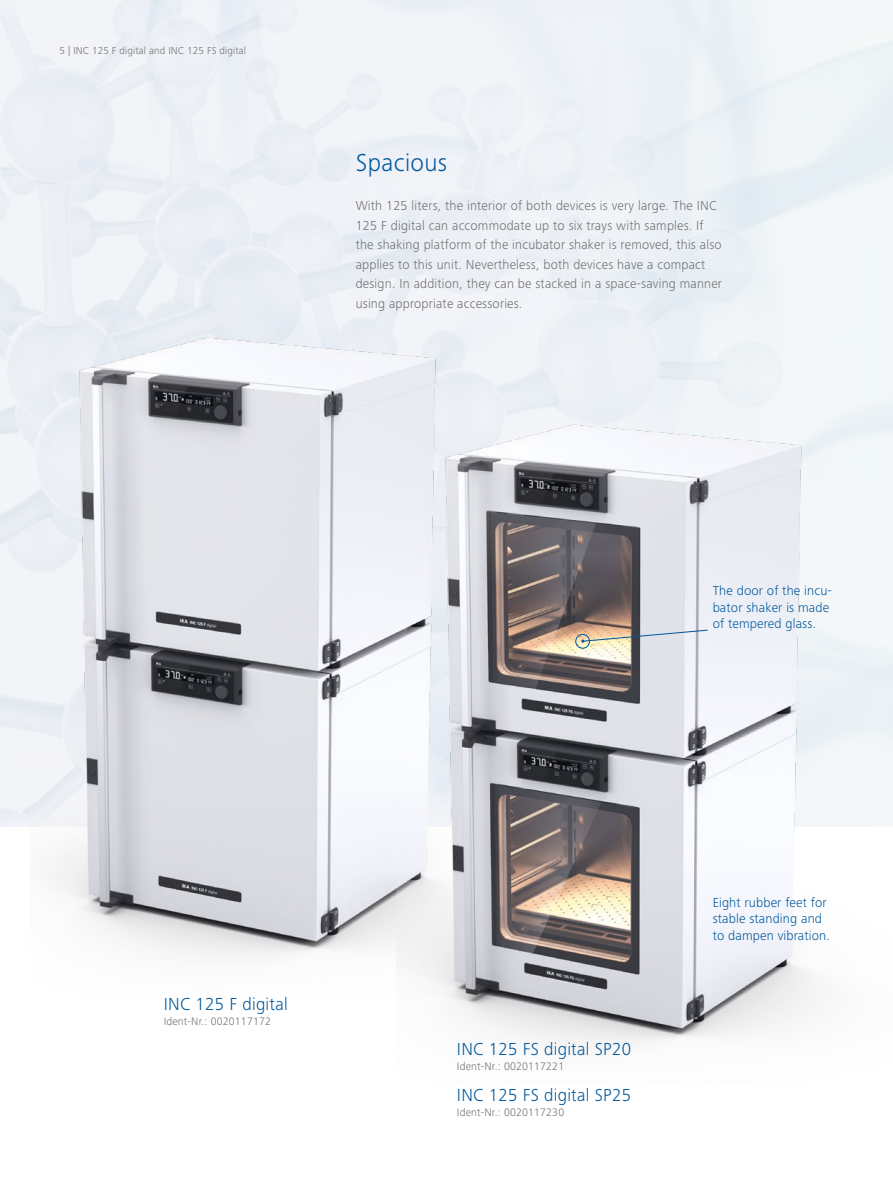
<style>
.page{position:relative;width:893px;height:1191px;background:#fff}
.page>*{position:absolute;margin:0;border:0;box-sizing:border-box;transform-origin:0 0}
.t1{font:300 25.5px "Frutiger Next IKA";letter-spacing:.015em;color:#00589c}
.t2{font:300 18px "Frutiger Next IKA";letter-spacing:.015em;color:#00589c}
.t3{font:300 13.5px/19.5px "Frutiger Next IKA";letter-spacing:.015em;color:#706f6f}
.t4{font:300 13.5px/16.2px "Frutiger Next IKA";letter-spacing:.01em;color:#00589c}
.t5{font:300 11.25px "Frutiger Next IKA";letter-spacing:.015em;color:#706f6f}
.t6{font:300 10.5px "Frutiger Next IKA";letter-spacing:.01em;color:#706f6f}
</style>
<div class="page">
<img style="left:31px;top:311px;width:429px;height:646px">
<img style="left:397px;top:398px;width:496px;height:646px">
<svg style="left:581px;top:629px;width:127px;height:13px;background:#cbc5c0"></svg>
<div style="left:575px;top:634px;width:15px;height:14px;border:1px solid #00589c;border-radius:50%"></div>
<p class="t6" style="left:60px;top:44px;width:188px">5 | INC 125 F digital and INC 125 FS digital</p>
<h1 class="t1" style="left:356px;top:148px;width:93px">Spacious</h1>
<p class="t3" style="left:356px;top:196px;width:368px">With 125 liters, the interior of both devices is very large. The INC 125 F digital can accommodate up to six trays with samples. If the shaking platform of the incubator shaker is removed, this also applies to this unit. Nevertheless, both devices have a compact design. In addition, they can be stacked in a space-saving manner using appropriate accessories.</p>
<h2 class="t2" style="left:164px;top:993px;width:126px">INC 125 F digital</h2>
<p class="t5" style="left:164px;top:1015px;width:109px">Ident-Nr.: 0020117172</p>
<p class="t4" style="left:713px;top:583px;width:121px">The door of the incu&shy;bator shaker is made of tempered glass.</p>
<h2 class="t2" style="left:457px;top:1039px;width:176px">INC 125 FS digital SP20</h2>
<p class="t5" style="left:457px;top:1060px;width:109px">Ident-Nr.: 0020117221</p>
<h2 class="t2" style="left:457px;top:1084px;width:176px">INC 125 FS digital SP25</h2>
<p class="t5" style="left:457px;top:1105px;width:109px">Ident-Nr.: 0020117230</p>
<p class="t4" style="left:713px;top:894px;width:119px">Eight rubber feet for stable standing and to dampen vibration.</p>
</div>
